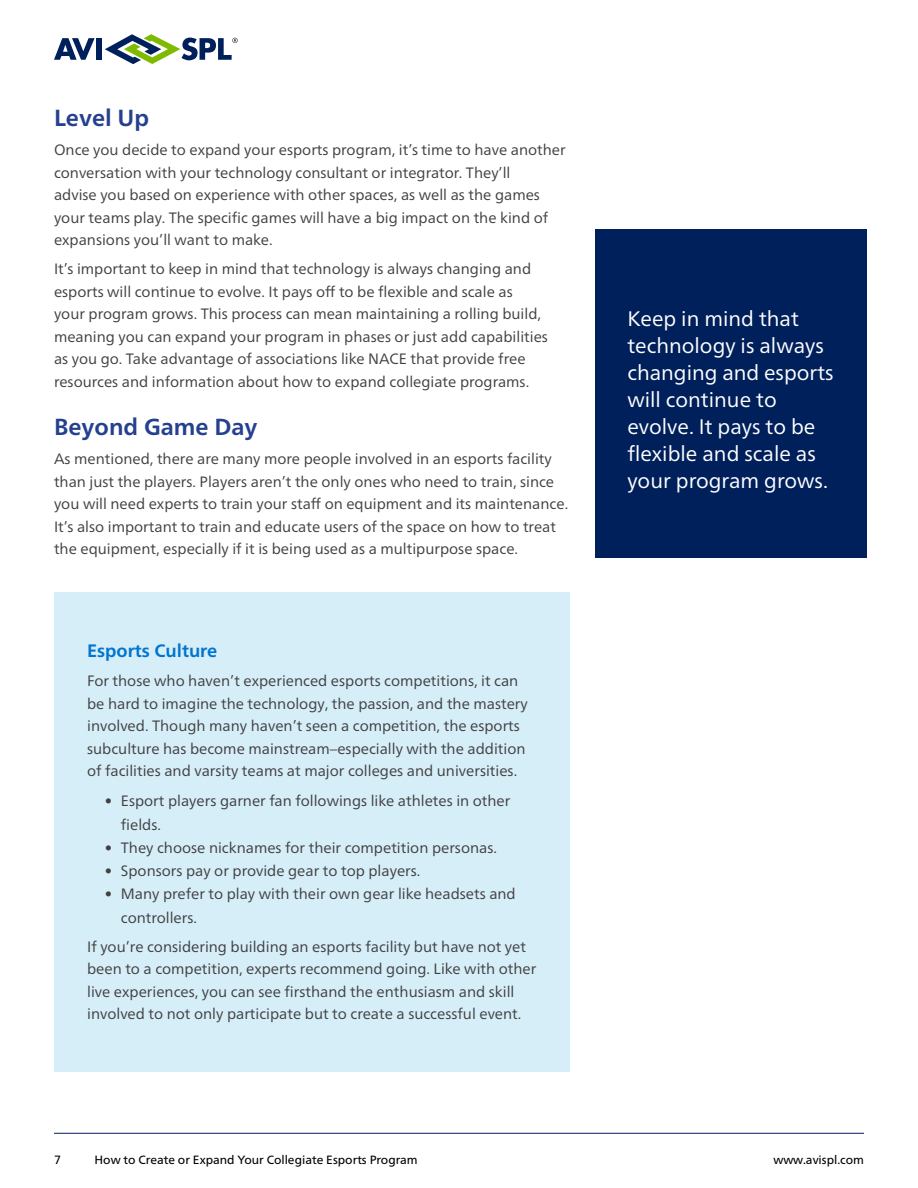
<style>
.page{position:relative;width:918px;height:1188px;background:#fff}
.page>*{position:absolute;margin:0;border:0;box-sizing:border-box;transform-origin:0 0}
.t1{font:700 23.25px "Frutiger Neue LT Pro";color:#25408f}
.t2{font:21px/27px "Frutiger Neue LT Pro";color:#fff}
.t3{font:700 18px "Frutiger Neue LT Pro";color:#0075cf}
.t4{font:15px/22.5px "Frutiger Neue LT Pro";color:#414042}
.t5{font:12px "Frutiger Neue LT Pro";color:#000}
</style>
<div class="page">
<svg style="left:54px;top:38px;width:41px;height:22px"></svg>
<div style="left:96px;top:38px;width:6px;height:22px;background:#00205c"></div>
<svg style="left:105px;top:34px;width:133px;height:30px"></svg>
<hr style="left:54px;top:1133px;width:810px;height:1px;background:#00205c">
<div style="left:595px;top:229px;width:271px;height:328px;background:#00205c"></div>
<div style="left:54px;top:592px;width:516px;height:480px;background:#d6eef8"></div>
<h1 class="t1" style="left:54px;top:104px;width:97px">Level Up</h1>
<p class="t4" style="left:54px;top:139px;width:513px">Once you decide to expand your esports program, it’s time to have another conversation with your technology consultant or integrator. They’ll<br>advise you based on experience with other spaces, as well as the games your teams play. The specific games will have a big impact on the kind of expansions you’ll want to make.</p>
<p class="t4" style="left:54px;top:258px;width:496px">It’s important to keep in mind that technology is always changing and esports will continue to evolve. It pays off to be flexible and scale as<br>your program grows. This process can mean maintaining a rolling build, meaning you can expand your program in phases or just add capabilities as you go. Take advantage of associations like NACE that provide free resources and information about how to expand collegiate programs.</p>
<h1 class="t1" style="left:54px;top:413px;width:205px">Beyond Game Day</h1>
<p class="t4" style="left:54px;top:448px;width:516px">As mentioned, there are many more people involved in an esports facility than just the players. Players aren’t the only ones who need to train, since you will need experts to train your staff on equipment and its maintenance.<br>It’s also important to train and educate users of the space on how to treat the equipment, especially if it is being used as a multipurpose space.</p>
<p class="t3" style="left:87px;top:640px;width:132px">Esports Culture</p>
<p class="t4" style="left:87px;top:670px;width:442px">For those who haven’t experienced esports competitions, it can be hard to imagine the technology, the passion, and the mastery involved. Though many haven’t seen a competition, the esports subculture has become mainstream–especially with the addition of facilities and varsity teams at major colleges and universities.</p>
<p class="t4" style="left:121px;top:789px;width:391px;line-height:23.2px;text-indent:-16px">• Esport players garner fan followings like athletes in other fields.</p>
<p class="t4" style="left:105px;top:836px;width:394px">• They choose nicknames for their competition personas.</p>
<p class="t4" style="left:105px;top:860px;width:317px">• Sponsors pay or provide gear to top players.</p>
<p class="t4" style="left:121px;top:882px;width:396px;line-height:23.2px;text-indent:-16px">• Many prefer to play with their own gear like headsets and controllers.</p>
<p class="t4" style="left:87px;top:935px;width:451px">If you’re considering building an esports facility but have not yet been to a competition, experts recommend going. Like with other live experiences, you can see firsthand the enthusiasm and skill involved to not only participate but to create a successful event.</p>
<h2 class="t2" style="left:627px;top:305px;width:208px">Keep in mind that technology is always changing and esports will continue to evolve. It pays to be flexible and scale as your program grows.</h2>
<p class="t5" style="left:54px;top:1152px;width:8px">7</p>
<p class="t5" style="left:94px;top:1152px;width:325px">How to Create or Expand Your Collegiate Esports Program</p>
<p class="t5" style="left:773px;top:1152px;width:92px">www.avispl.com</p>
</div>
